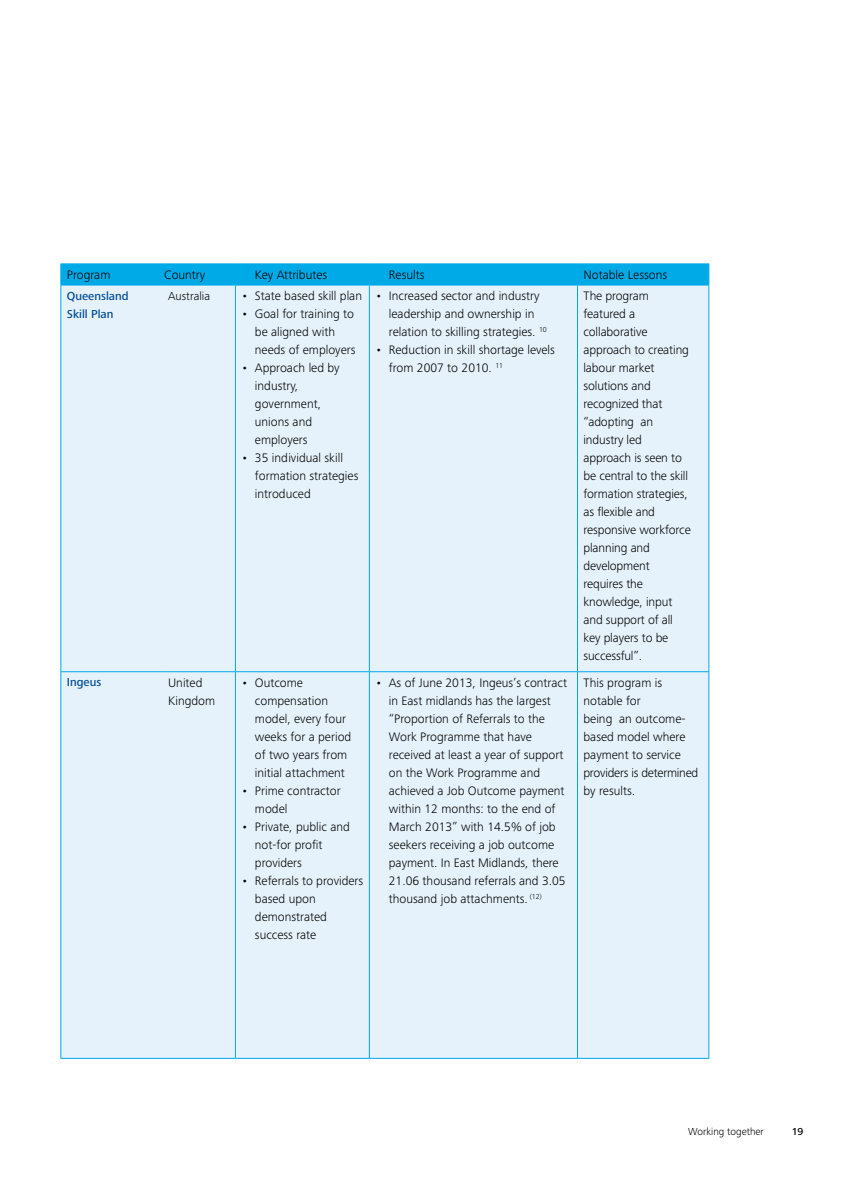
<style>
.page{position:relative;width:864px;height:1188px;background:#fff}
.page>*{position:absolute;margin:0;border:0;box-sizing:border-box;transform-origin:0 0}
.t1{font:300 12.75px/18px "Frutiger Next Pro";color:#000}
.t2{font:500 12px/18px "Frutiger Next Pro";color:#004a94}
.t3{font:300 12px "Frutiger Next Pro";color:#000}
.t4{font:300 10.5px "Frutiger Next Pro";color:#000}
.t5{font:500 10.5px "Frutiger Next Pro";color:#000}
</style>
<div class="page">
<div style="left:61px;top:286px;width:648px;height:772px;background:#e5f2fb"></div>
<div style="left:60px;top:264px;width:650px;height:21px;background:#00aae7"></div>
<hr style="left:60px;top:285px;width:102px;height:1px;background:#00aae7">
<hr style="left:60px;top:285px;width:1px;height:386px;background:#00aae7">
<hr style="left:235px;top:285px;width:134px;height:1px;background:#00aae7">
<hr style="left:369px;top:285px;width:209px;height:1px;background:#00aae7">
<hr style="left:369px;top:285px;width:1px;height:386px;background:#00aae7">
<hr style="left:578px;top:285px;width:131px;height:1px;background:#00aae7">
<hr style="left:577px;top:285px;width:1px;height:386px;background:#00aae7">
<hr style="left:709px;top:285px;width:1px;height:386px;background:#00aae7">
<hr style="left:60px;top:671px;width:102px;height:1px;background:#00aae7">
<hr style="left:60px;top:672px;width:1px;height:386px;background:#00aae7">
<hr style="left:235px;top:671px;width:134px;height:1px;background:#00aae7">
<hr style="left:369px;top:671px;width:209px;height:1px;background:#00aae7">
<hr style="left:369px;top:672px;width:1px;height:386px;background:#00aae7">
<hr style="left:578px;top:671px;width:131px;height:1px;background:#00aae7">
<hr style="left:577px;top:672px;width:1px;height:386px;background:#00aae7">
<hr style="left:709px;top:672px;width:1px;height:386px;background:#00aae7">
<hr style="left:60px;top:1058px;width:102px;height:1px;background:#00aae7">
<hr style="left:235px;top:1058px;width:134px;height:1px;background:#00aae7">
<hr style="left:369px;top:1058px;width:209px;height:1px;background:#00aae7">
<hr style="left:578px;top:1058px;width:131px;height:1px;background:#00aae7">
<hr style="left:162px;top:285px;width:73px;height:1px;background:#00aae7">
<hr style="left:235px;top:285px;width:1px;height:386px;background:#00aae7">
<hr style="left:162px;top:671px;width:73px;height:1px;background:#00aae7">
<hr style="left:235px;top:672px;width:1px;height:386px;background:#00aae7">
<hr style="left:162px;top:1058px;width:73px;height:1px;background:#00aae7">
<p class="t1" style="left:67px;top:266px;width:45px">Program</p>
<p class="t1" style="left:164px;top:266px;width:43px">Country</p>
<p class="t1" style="left:255px;top:266px;width:74px">Key Attributes</p>
<p class="t1" style="left:389px;top:266px;width:37px">Results</p>
<p class="t1" style="left:584px;top:266px;width:85px">Notable Lessons</p>
<p class="t2" style="left:67px;top:287px;width:63px">Queensland<br>Skill Plan</p>
<p class="t3" style="left:168px;top:289px;width:43px">Australia</p>
<p class="t1" style="left:241px;top:287px;width:122px">• State based skill plan</p>
<p class="t1" style="left:389px;top:287px;width:160px;text-indent:-14px">• Increased sector and industry leadership and ownership in relation to skilling strategies. <sup>10</sup></p>
<p class="t1" style="left:389px;top:341px;width:168px;text-indent:-14px">• Reduction in skill shortage levels from 2007 to 2010. <sup>11</sup></p>
<p class="t1" style="left:584px;top:287px;width:109px">The program featured a collaborative approach to creating labour market solutions and recognized that “adopting an industry led approach is seen to be central to the skill formation strategies, as flexible and responsive workforce planning and development requires the knowledge, input and support of all key players to be successful”.</p>
<p class="t1" style="left:255px;top:305px;width:102px;text-indent:-14px">• Goal for training to be aligned with needs of employers</p>
<p class="t1" style="left:255px;top:359px;width:86px;text-indent:-14px">• Approach led by industry, government, unions and employers</p>
<p class="t1" style="left:255px;top:449px;width:105px;text-indent:-14px">• 35 individual skill formation strategies introduced</p>
<p class="t2" style="left:67px;top:673px;width:36px">Ingeus</p>
<p class="t1" style="left:168px;top:674px;width:49px">United<br>Kingdom</p>
<p class="t1" style="left:255px;top:674px;width:98px;text-indent:-14px">• Outcome compensation model, every four weeks for a period of two years from initial attachment</p>
<p class="t1" style="left:255px;top:782px;width:87px;text-indent:-14px">• Prime contractor model</p>
<p class="t1" style="left:255px;top:818px;width:96px;text-indent:-14px">• Private, public and not-for profit providers</p>
<p class="t1" style="left:255px;top:872px;width:110px;text-indent:-13px">• Referrals to providers based upon demonstrated success rate</p>
<p class="t1" style="left:389px;top:674px;width:180px;text-indent:-14px">• As of June 2013, Ingeus’s contract in East midlands has the largest “Proportion of Referrals to the<br>Work Programme that have received at least a year of support on the Work Programme and achieved a Job Outcome payment within 12 months: to the end of<br>March 2013” with 14.5% of job seekers receiving a job outcome payment. In East Midlands, there<br>21.06 thousand referrals and 3.05 thousand job attachments. <sup>(12)</sup></p>
<p class="t1" style="left:584px;top:674px;width:116px">This program is notable for<br>being an outcome&shy;based model where payment to service providers is determined by results.</p>
<p class="t4" style="left:688px;top:1126px;width:77px">Working together</p>
<p class="t5" style="left:792px;top:1126px;width:13px">19</p>
</div>
